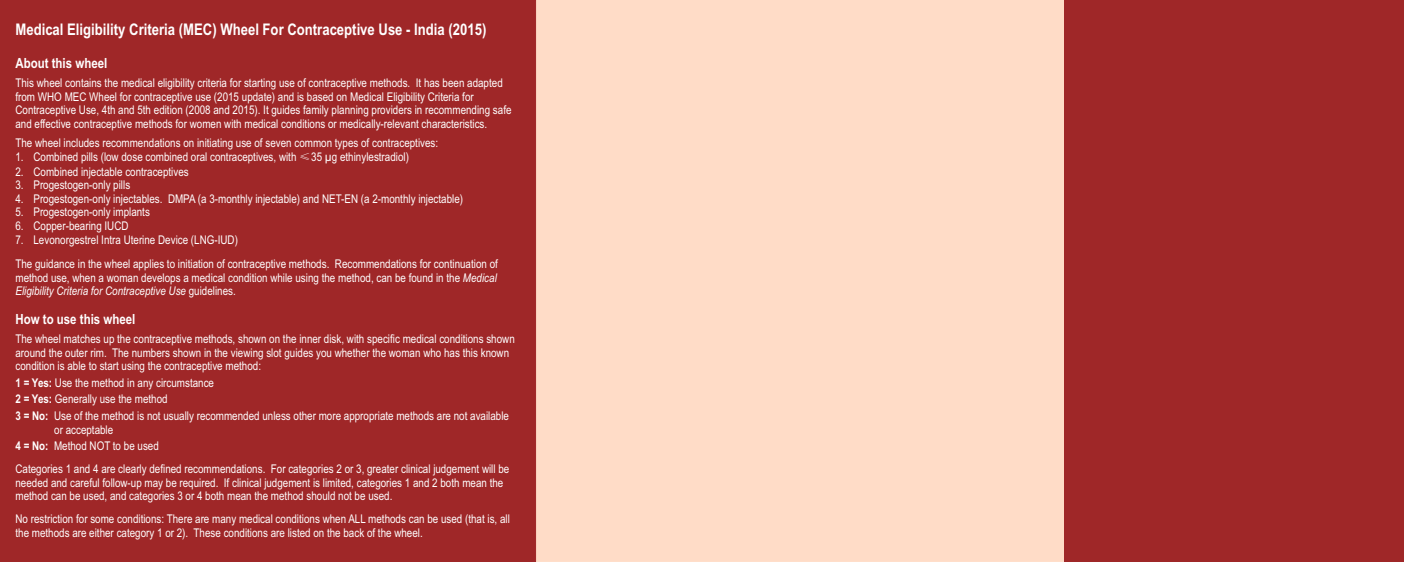
<style>
.page{position:relative;width:1404px;height:562px;background:#fff}
.page>*{position:absolute;margin:0;border:0;box-sizing:border-box;transform-origin:0 0}
.t1{font:700 16px "Arial Narrow";color:#fff}
.t2{font:700 14px "Arial Narrow";color:#fff}
.t3{font:12px/13.6px "Arial Narrow";color:#fff}
.s1{font-family:"Adobe Fangsong Std"}
.s2{font-style:italic}
.s3{font-weight:700}
</style>
<div class="page">
<div style="left:531px;top:0;width:538px;height:561px;background:#ffdcc7"></div>
<div style="left:0;top:0;width:536px;height:562px;background:#9f2728"></div>
<div style="left:1064px;top:0;width:339px;height:562px;background:#9f2728"></div>
<h1 class="t1" style="left:15px;top:23px;width:473px">Medical Eligibility Criteria (MEC) Wheel For Contraceptive Use - India (2015)</h1>
<p class="t2" style="left:15px;top:57px;width:93px">About this wheel</p>
<p class="t3" style="left:15px;top:77px;width:498px">This wheel contains the medical eligibility criteria for starting use of contraceptive methods. It has been adapted from WHO MEC Wheel for contraceptive use (2015 update) and is based on Medical Eligibility Criteria for Contraceptive Use, 4th and 5th edition (2008 and 2015). It guides family planning providers in recommending safe and effective contraceptive methods for women with medical conditions or medically-relevant characteristics.</p>
<p class="t3" style="left:15px;top:137px;width:424px">The wheel includes recommendations on initiating use of seven common types of contraceptives:</p>
<p class="t3" style="left:15px;top:151px;width:395px">1. Combined pills (low dose combined oral contraceptives, with <span class="s1">≤</span>35 µg ethinylestradiol)</p>
<p class="t3" style="left:15px;top:166px;width:175px">2. Combined injectable contraceptives</p>
<p class="t3" style="left:15px;top:179px;width:116px">3. Progestogen-only pills</p>
<p class="t3" style="left:15px;top:193px;width:449px">4. Progestogen-only injectables. DMPA (a 3-monthly injectable) and NET-EN (a 2-monthly injectable)</p>
<p class="t3" style="left:15px;top:206px;width:136px">5. Progestogen-only implants</p>
<p class="t3" style="left:15px;top:220px;width:115px">6. Copper-bearing IUCD</p>
<p class="t3" style="left:15px;top:228px;width:484px;line-height:24.5px">7. Levonorgestrel Intra Uterine Device (LNG-IUD)<br>The guidance in the wheel applies to initiation of contraceptive methods. Recommendations for continuation of</p>
<p class="t3" style="left:15px;top:272px;width:483px">method use, when a woman develops a medical condition while using the method, can be found in the <span class="s2">Medical<br>Eligibility Criteria for Contraceptive Use</span> guidelines.</p>
<p class="t2" style="left:15px;top:313px;width:121px">How to use this wheel</p>
<p class="t3" style="left:15px;top:333px;width:501px">The wheel matches up the contraceptive methods, shown on the inner disk, with specific medical conditions shown around the outer rim. The numbers shown in the viewing slot guides you whether the woman who has this known condition is able to start using the contraceptive method:</p>
<p class="t3" style="left:15px;top:375px;width:495px;line-height:16.5px"><span class="s3">1 = Yes:</span> Use the method in any circumstance<br><span class="s3">2 = Yes:</span> Generally use the method<br><span class="s3">3 = No:</span> Use of the method is not usually recommended unless other more appropriate methods are not available</p>
<p class="t3" style="left:15px;top:422px;width:145px;line-height:16.5px;text-align:center">or acceptable<br><span class="s3">4 = No:</span> Method NOT to be used</p>
<p class="t3" style="left:15px;top:463px;width:495px">Categories 1 and 4 are clearly defined recommendations. For categories 2 or 3, greater clinical judgement will be needed and careful follow-up may be required. If clinical judgement is limited, categories 1 and 2 both mean the method can be used, and categories 3 or 4 both mean the method should not be used.</p>
<p class="t3" style="left:15px;top:513px;width:496px">No restriction for some conditions: There are many medical conditions when ALL methods can be used (that is, all the methods are either category 1 or 2). These conditions are listed on the back of the wheel.</p>
</div>
